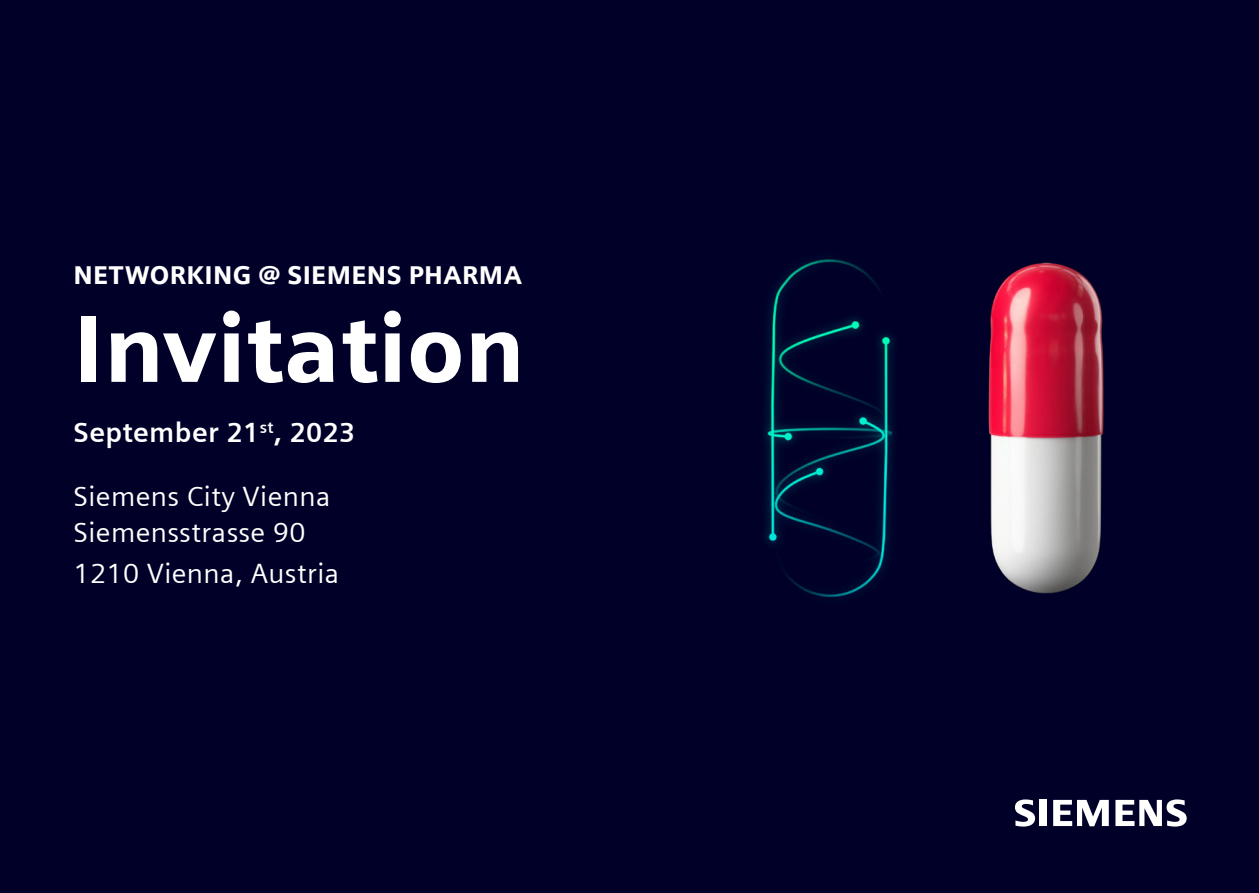
<style>
.page{position:relative;width:1259px;height:893px;background:#000028}
.page>*{position:absolute;margin:0;border:0;box-sizing:border-box;transform-origin:0 0}
._02__Headline_30pt_1{font:900 94.5px "Siemens Sans";color:#fff}
._03__Copy_11pt_130{font:27.9px/36.3px "Siemens Sans";letter-spacing:.015em;color:#fff}
._03__Copy_11pt_130-2{font:700 27.9px "Siemens Sans";letter-spacing:.015em;color:#fff}
._01__Topline_11pt_12{font:900 25.8px "Siemens Sans";letter-spacing:.015em;color:#fff}
</style>
<div class="page">
<img style="left:764px;top:259px;width:423px;height:568px">
<svg style="left:1015px;top:799px;width:31px;height:27px"></svg>
<svg style="left:1053px;top:800px;width:55px;height:26px"></svg>
<svg style="left:1115px;top:799px;width:71px;height:27px"></svg>
<p class="_01__Topline_11pt_12" style="left:74px;top:260px;width:450px">NETWORKING @ SIEMENS PHARMA</p>
<p class="_02__Headline_30pt_1" style="left:74px;top:293px;width:453px">Invitation</p>
<p class="_03__Copy_11pt_130-2" style="left:74px;top:416px;width:283px">September 21<sup>st</sup>, 2023</p>
<p class="_03__Copy_11pt_130" style="left:74px;top:478px;width:258px">Siemens City Vienna<br>Siemensstrasse 90</p>
<p class="_03__Copy_11pt_130" style="left:74px;top:555px;width:267px">1210 Vienna, Austria</p>
</div>
